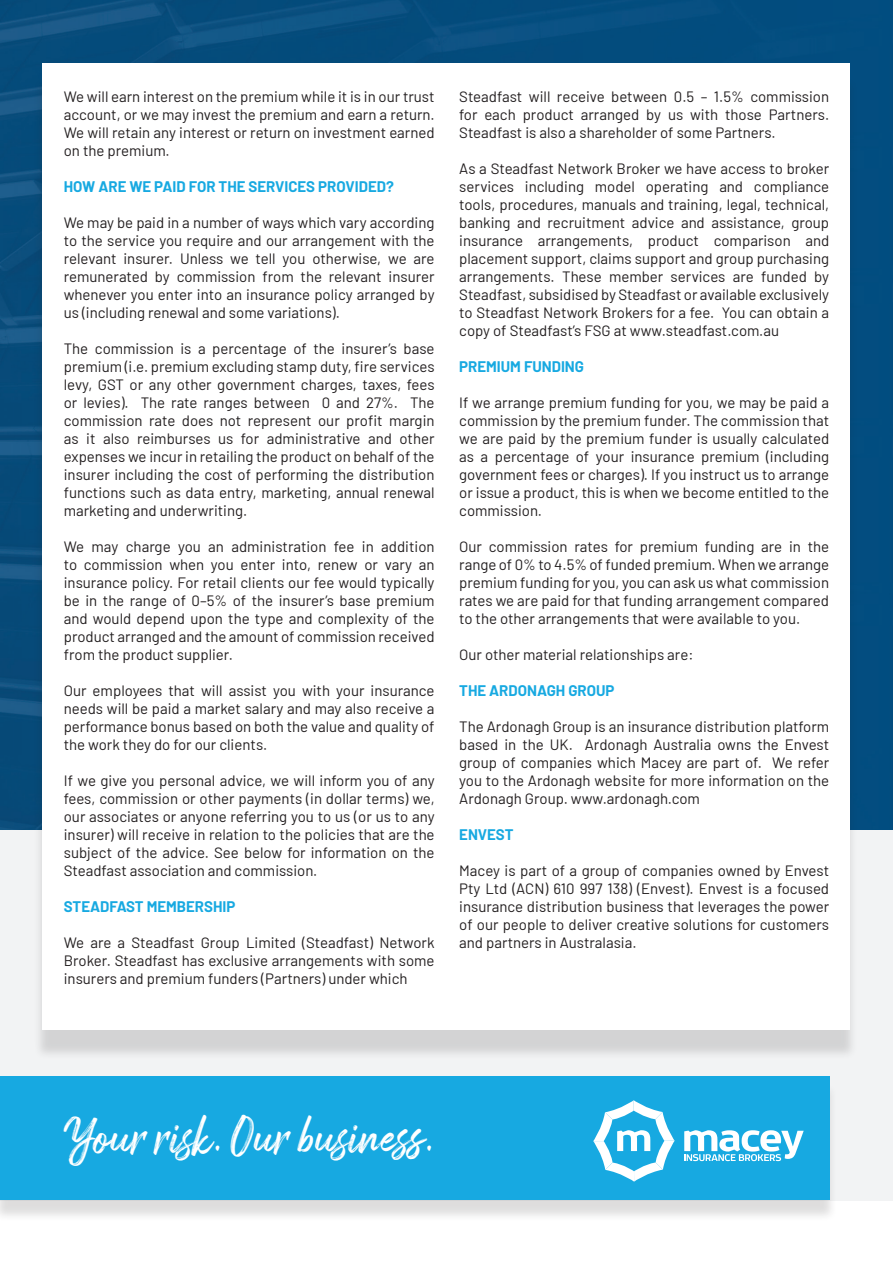
<style>
.page{position:relative;width:893px;height:1263px;background:#fff}
.page>*{position:absolute;margin:0;border:0;box-sizing:border-box;transform-origin:0 0}
.t1{font:45px "Arsilon";color:#fff}
.t2{font:15px/18px "Barlow";color:#231f20;text-align:justify}
.t3{font:700 15px "Barlow";color:#17a9e1}
</style>
<div class="page">
<div style="left:0;top:829px;width:893px;height:372px;background:#f2f3f4"></div>
<img style="left:0;top:0;width:893px;height:829px">
<div style="left:34px;top:77px;width:824px;height:983px;background:#231f20;opacity:.15"></div>
<div style="left:43px;top:64px;width:807px;height:966px;background:#fff"></div>
<div style="left:0;top:1082px;width:837px;height:140px;background:#231f20;opacity:.15"></div>
<div style="left:0;top:1076px;width:829px;height:123px;background:#17a9e1"></div>
<svg style="left:684px;top:1130px;width:120px;height:31px"></svg>
<svg style="left:593px;top:1100px;width:82px;height:81px"></svg>
<p class="t2" style="left:64px;top:87px;width:372px">We will earn interest on the premium while it is in our trust account, or we may invest the premium and earn a return.<br>We will retain any interest or return on investment earned on the premium.</p>
<p class="t3" style="left:64px;top:176px;width:332px">HOW ARE WE PAID FOR THE SERVICES PROVIDED?</p>
<p class="t2" style="left:64px;top:213px;width:372px">We may be paid in a number of ways which vary according to the service you require and our arrangement with the relevant insurer. Unless we tell you otherwise, we are remunerated by commission from the relevant insurer whenever you enter into an insurance policy arranged by us (including renewal and some variations).</p>
<p class="t2" style="left:64px;top:339px;width:372px">The commission is a percentage of the insurer’s base premium (i.e. premium excluding stamp duty, fire services levy, GST or any other government charges, taxes, fees or levies). The rate ranges between 0 and 27%. The commission rate does not represent our profit margin as it also reimburses us for administrative and other expenses we incur in retailing the product on behalf of the insurer including the cost of performing the distribution functions such as data entry, marketing, annual renewal marketing and underwriting.</p>
<p class="t2" style="left:64px;top:537px;width:372px">We may charge you an administration fee in addition to commission when you enter into, renew or vary an insurance policy. For retail clients our fee would typically be in the range of 0–5% of the insurer’s base premium and would depend upon the type and complexity of the product arranged and the amount of commission received from the product supplier.</p>
<p class="t2" style="left:64px;top:681px;width:372px">Our employees that will assist you with your insurance needs will be paid a market salary and may also receive a performance bonus based on both the value and quality of the work they do for our clients.</p>
<p class="t2" style="left:64px;top:771px;width:372px">If we give you personal advice, we will inform you of any fees, commission or other payments (in dollar terms) we, our associates or anyone referring you to us (or us to any insurer) will receive in relation to the policies that are the subject of the advice. See below for information on the Steadfast association and commission.</p>
<p class="t3" style="left:64px;top:896px;width:173px">STEADFAST MEMBERSHIP</p>
<p class="t2" style="left:64px;top:933px;width:372px">We are a Steadfast Group Limited (Steadfast) Network Broker. Steadfast has exclusive arrangements with some insurers and premium funders (Partners) under which</p>
<p class="t2" style="left:459px;top:87px;width:371px">Steadfast will receive between 0.5 – 1.5% commission for each product arranged by us with those Partners.<br>Steadfast is also a shareholder of some Partners.</p>
<p class="t2" style="left:459px;top:159px;width:371px">As a Steadfast Network Broker we have access to broker services including model operating and compliance tools, procedures, manuals and training, legal, technical, banking and recruitment advice and assistance, group insurance arrangements, product comparison and placement support, claims support and group purchasing arrangements. These member services are funded by Steadfast, subsidised by Steadfast or available exclusively to Steadfast Network Brokers for a fee. You can obtain a copy of Steadfast’s FSG at www.steadfast.com.au</p>
<p class="t3" style="left:459px;top:356px;width:126px">PREMIUM FUNDING</p>
<p class="t2" style="left:459px;top:393px;width:371px">If we arrange premium funding for you, we may be paid a commission by the premium funder. The commission that we are paid by the premium funder is usually calculated as a percentage of your insurance premium (including government fees or charges). If you instruct us to arrange or issue a product, this is when we become entitled to the commission.</p>
<p class="t2" style="left:459px;top:537px;width:371px">Our commission rates for premium funding are in the range of 0% to 4.5% of funded premium. When we arrange premium funding for you, you can ask us what commission rates we are paid for that funding arrangement compared to the other arrangements that were available to you.</p>
<p class="t2" style="left:459px;top:645px;width:236px">Our other material relationships are:</p>
<p class="t3" style="left:459px;top:680px;width:157px">THE ARDONAGH GROUP</p>
<p class="t2" style="left:459px;top:717px;width:371px">The Ardonagh Group is an insurance distribution platform based in the UK. Ardonagh Australia owns the Envest group of companies which Macey are part of. We refer you to the Ardonagh website for more information on the Ardonagh Group. www.ardonagh.com</p>
<p class="t3" style="left:459px;top:824px;width:56px">ENVEST</p>
<p class="t2" style="left:459px;top:861px;width:371px">Macey is part of a group of companies owned by Envest Pty Ltd (ACN) 610 997 138) (Envest). Envest is a focused insurance distribution business that leverages the power of our people to deliver creative solutions for customers and partners in Australasia.</p>
<h1 class="t1" style="left:64px;top:1109px;width:372px">Your risk. Our business.</h1>
</div>
